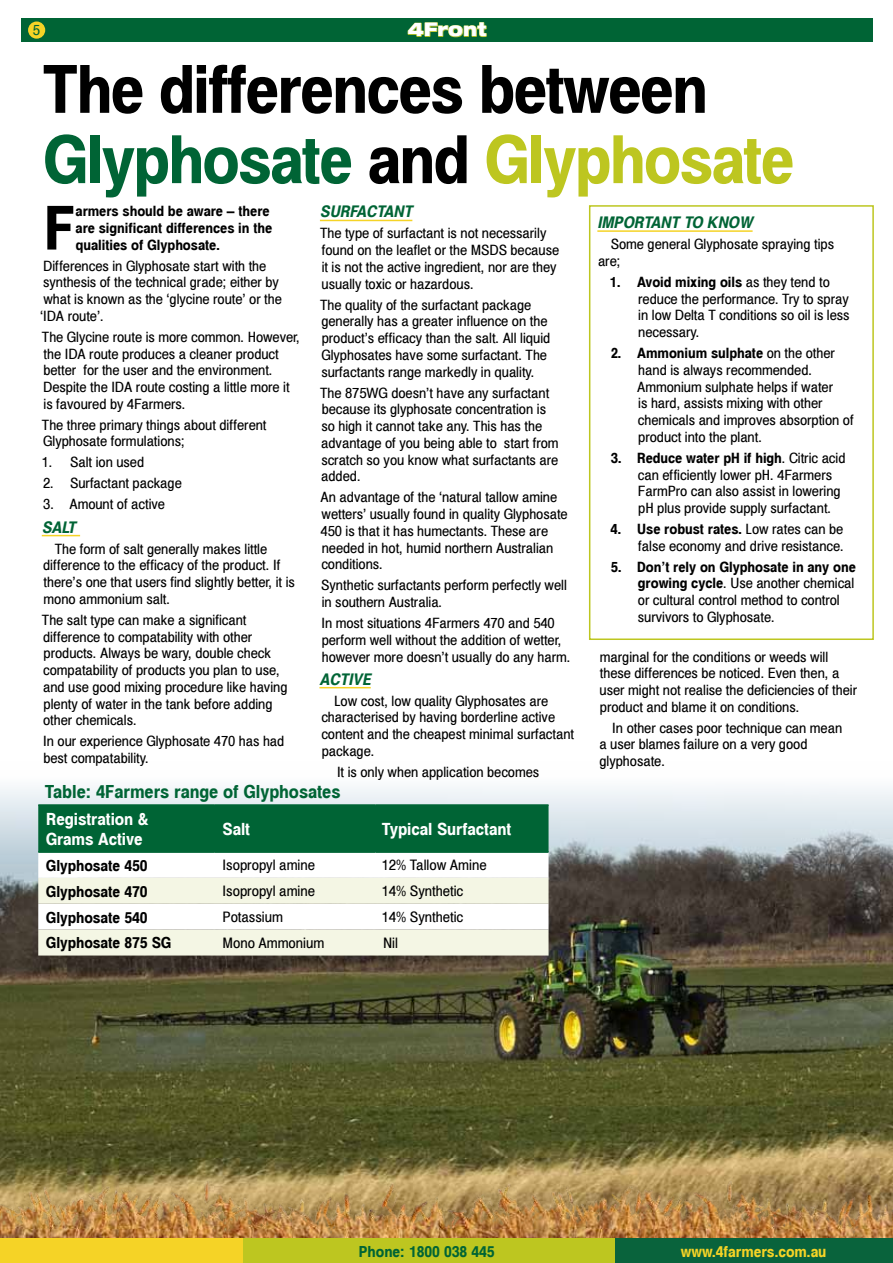
<style>
.page{position:relative;width:893px;height:1263px;background:#fff}
.page>*{position:absolute;margin:0;border:0;box-sizing:border-box;transform-origin:0 0}
.t1{font:700 65.55px/70.3px "Helv Condensed";letter-spacing:-.025em;color:#000}
.t2{font:700 59.85px "Helv Condensed";color:#000}
.t3{font:900 expanded 18.9px "Helvetica Neue LT Std";color:#fff;scale:.9 1}
.t4{font:700 17.7px "Helv Condensed";color:#006435}
.t5{font:700 16.5px/19.8px "Helv Condensed";color:#fff}
.t6{font:italic 700 15.75px "Helv Condensed";color:#006435}
.t7{font:700 15px "Helv Condensed";color:#000}
.t8{font:700 15px "Helv Condensed";color:#f5d326}
.t9{font:700 15px "Helv Condensed";color:#006435}
.t10{font:14.25px "Helv Condensed";color:#000}
.t11{font:13.95px/16.8px "Helv Condensed";color:#000}
.t12{font:700 13.95px/16.8px "Helv Condensed";color:#000}
.t13{font:13.95px "Helv Condensed";color:#006435}
.s1{color:#006435}
.s2{color:#bdc620}
.s3{font-weight:700}
</style>
<div class="page">
<img style="left:0;top:787px;width:893px;height:390px">
<div style="left:21px;top:18px;width:852px;height:24px;background:#006435"></div>
<svg style="left:407px;top:22px;width:80px;height:16px"></svg>
<div style="left:28px;top:21px;width:17px;height:18px;background:#f5d326;border-radius:50%"></div>
<img style="left:0;top:1177px;width:893px;height:61px">
<hr style="left:42px;top:535px;width:38px;height:1px;background:#f5d326">
<hr style="left:320px;top:220px;width:92px;height:1px;background:#f5d326">
<hr style="left:319px;top:687px;width:52px;height:1px;background:#f5d326">
<svg style="left:38px;top:806px;width:511px;height:149px"></svg>
<hr style="left:38px;top:804px;width:177px;height:2px;background:#006435">
<hr style="left:215px;top:804px;width:160px;height:2px;background:#006435">
<hr style="left:375px;top:804px;width:174px;height:2px;background:#006435">
<hr style="left:38px;top:851px;width:177px;height:2px;background:#006435">
<hr style="left:215px;top:851px;width:160px;height:2px;background:#006435">
<hr style="left:375px;top:851px;width:174px;height:2px;background:#006435">
<hr style="left:597px;top:230px;width:156px;height:2px;background:#f5d326">
<div style="left:589px;top:205px;width:285px;height:435px;border:2px solid #bdc620"></div>
<div style="left:615px;top:1238px;width:278px;height:25px;background:#09633c"></div>
<div style="left:239px;top:1238px;width:376px;height:25px;background:#bdc620"></div>
<div style="left:0;top:1238px;width:242px;height:25px;background:#f5d326"></div>
<p class="t13" style="left:33px;top:21px;width:9px">5</p>
<h3 class="t3" style="left:407px;top:17px;width:89px">4Front</h3>
<h1 class="t1" style="left:43px;top:53px;width:753px">The differences between<br><span class="s1">Glyphosate</span> and <span class="s2">Glyphosate</span></h1>
<h2 class="t2" style="left:44px;top:191px;width:32px">F</h2>
<p class="t12" style="left:76px;top:202px;width:198px">armers should be aware – there are significant differences in the qualities of Glyphosate.</p>
<p class="t11" style="left:40px;top:257px;width:243px">Differences in Glyphosate start with the synthesis of the technical grade; either by what is known as the ‘glycine route’ or the ‘IDA route’.</p>
<p class="t11" style="left:42px;top:328px;width:259px">The Glycine route is more common. However, the IDA route produces a cleaner product better for the user and the environment.<br>Despite the IDA route costing a little more it is favoured by 4Farmers.</p>
<p class="t11" style="left:42px;top:416px;width:226px">The three primary things about different<br>Glyphosate formulations;</p>
<p class="t11" style="left:42px;top:454px;width:104px">1. Salt ion used</p>
<p class="t11" style="left:43px;top:475px;width:140px">2. Surfactant package</p>
<p class="t11" style="left:43px;top:496px;width:123px">3. Amount of active</p>
<p class="t6" style="left:42px;top:517px;width:32px">SA LT</p>
<p class="t11" style="left:43px;top:540px;width:253px;text-indent:12px">The form of salt generally makes little difference to the efficacy of the product. If there’s one that users find slightly better, it is mono ammonium salt.</p>
<p class="t11" style="left:42px;top:611px;width:247px">The salt type can make a significant difference to compatability with other products. Always be wary, double check compatability of products you plan to use, and use good mixing procedure like having plenty of water in the tank before adding other chemicals.</p>
<p class="t11" style="left:43px;top:733px;width:243px">In our experience Glyphosate 470 has had best compatability.</p>
<p class="t6" style="left:320px;top:202px;width:90px">SURFACTANT</p>
<p class="t11" style="left:320px;top:225px;width:241px">The type of surfactant is not necessarily found on the leaflet or the MSDS because it is not the active ingredient, nor are they usually toxic or hazardous.</p>
<p class="t11" style="left:320px;top:296px;width:232px">The quality of the surfactant package generally has a greater influence on the product’s efficacy than the salt. All liquid Glyphosates have some surfactant. The surfactants range markedly in quality.</p>
<p class="t11" style="left:320px;top:384px;width:240px">The 875WG doesn’t have any surfactant because its glyphosate concentration is so high it cannot take any. This has the advantage of you being able to start from scratch so you know what surfactants are added.</p>
<p class="t11" style="left:321px;top:489px;width:249px">An advantage of the ‘natural tallow amine wetters’ usually found in quality Glyphosate 450 is that it has humectants. These are needed in hot, humid northern Australian conditions.</p>
<p class="t11" style="left:321px;top:577px;width:247px">Synthetic surfactants perform perfectly well in southern Australia.</p>
<p class="t11" style="left:321px;top:614px;width:251px">In most situations 4Farmers 470 and 540 perform well without the addition of wetter, however more doesn’t usually do any harm.</p>
<p class="t6" style="left:319px;top:669px;width:53px">ACTIVE</p>
<p class="t11" style="left:321px;top:692px;width:254px;text-indent:13px">Low cost, low quality Glyphosates are characterised by having borderline active content and the cheapest minimal surfactant package.</p>
<p class="t11" style="left:337px;top:763px;width:204px">It is only when application becomes</p>
<p class="t6" style="left:597px;top:213px;width:154px">IMPORTA NT TO KNOW</p>
<p class="t11" style="left:598px;top:235px;width:238px;text-indent:13px">Some general Glyphosate spraying tips are;</p>
<p class="t11" style="left:638px;top:273px;width:213px;text-indent:-28px"><span class="s3">1. Avoid mixing oils</span> as they tend to reduce the performance. Try to spray in low Delta T conditions so oil is less necessary.</p>
<p class="t11" style="left:637px;top:344px;width:218px;text-indent:-26px"><span class="s3">2. Ammonium sulphate</span> on the other hand is always recommended.<br>Ammonium sulphate helps if water<br>is hard, assists mixing with other chemicals and improves absorption of product into the plant.</p>
<p class="t11" style="left:638px;top:449px;width:209px;text-indent:-27px"><span class="s3">3. Reduce water pH if high</span>. Citric acid can efficiently lower pH. 4Farmers FarmPro can also assist in lowering pH plus provide supply surfactant.</p>
<p class="t11" style="left:610px;top:520px;width:235px;text-align:right"><span class="s3">4. Use robust rates.</span> Low rates can be false economy and drive resistance.</p>
<p class="t11" style="left:638px;top:558px;width:219px;text-indent:-27px"><span class="s3">5. Don’t rely on Glyphosate in any one growing cycle</span>. Use another chemical or cultural control method to control survivors to Glyphosate.</p>
<p class="t11" style="left:600px;top:648px;width:259px">marginal for the conditions or weeds will these differences be noticed. Even then, a user might not realise the deficiencies of their product and blame it on conditions.</p>
<p class="t11" style="left:599px;top:719px;width:244px;text-indent:13px">In other cases poor technique can mean a user blames failure on a very good glyphosate.</p>
<p class="t4" style="left:45px;top:781px;width:297px">Table: 4Farmers range of Glyphosates</p>
<p class="t5" style="left:46px;top:809px;width:105px">Registration &amp;<br>Grams Active</p>
<p class="t5" style="left:222px;top:819px;width:29px">Salt</p>
<p class="t5" style="left:382px;top:819px;width:131px">Typical Surfactant</p>
<p class="t7" style="left:46px;top:856px;width:103px">Glyphosate 450</p>
<p class="t10" style="left:223px;top:856px;width:94px">Isopropyl amine</p>
<p class="t10" style="left:382px;top:856px;width:106px">12% Tallow Amine</p>
<p class="t7" style="left:46px;top:882px;width:103px">Glyphosate 470</p>
<p class="t10" style="left:223px;top:882px;width:94px">Isopropyl amine</p>
<p class="t10" style="left:382px;top:882px;width:83px">14% Synthetic</p>
<p class="t7" style="left:46px;top:908px;width:103px">Glyphosate 540</p>
<p class="t10" style="left:223px;top:908px;width:62px">Potassium</p>
<p class="t10" style="left:382px;top:908px;width:83px">14% Synthetic</p>
<p class="t7" style="left:46px;top:934px;width:127px">Glyphosate 875 SG</p>
<p class="t10" style="left:223px;top:934px;width:103px">Mono Ammonium</p>
<p class="t10" style="left:383px;top:934px;width:16px">Nil</p>
<p class="t9" style="left:359px;top:1243px;width:137px">Phone: 1800 038 445</p>
<p class="t8" style="left:681px;top:1243px;width:147px">www.4farmers.com.au</p>
</div>
